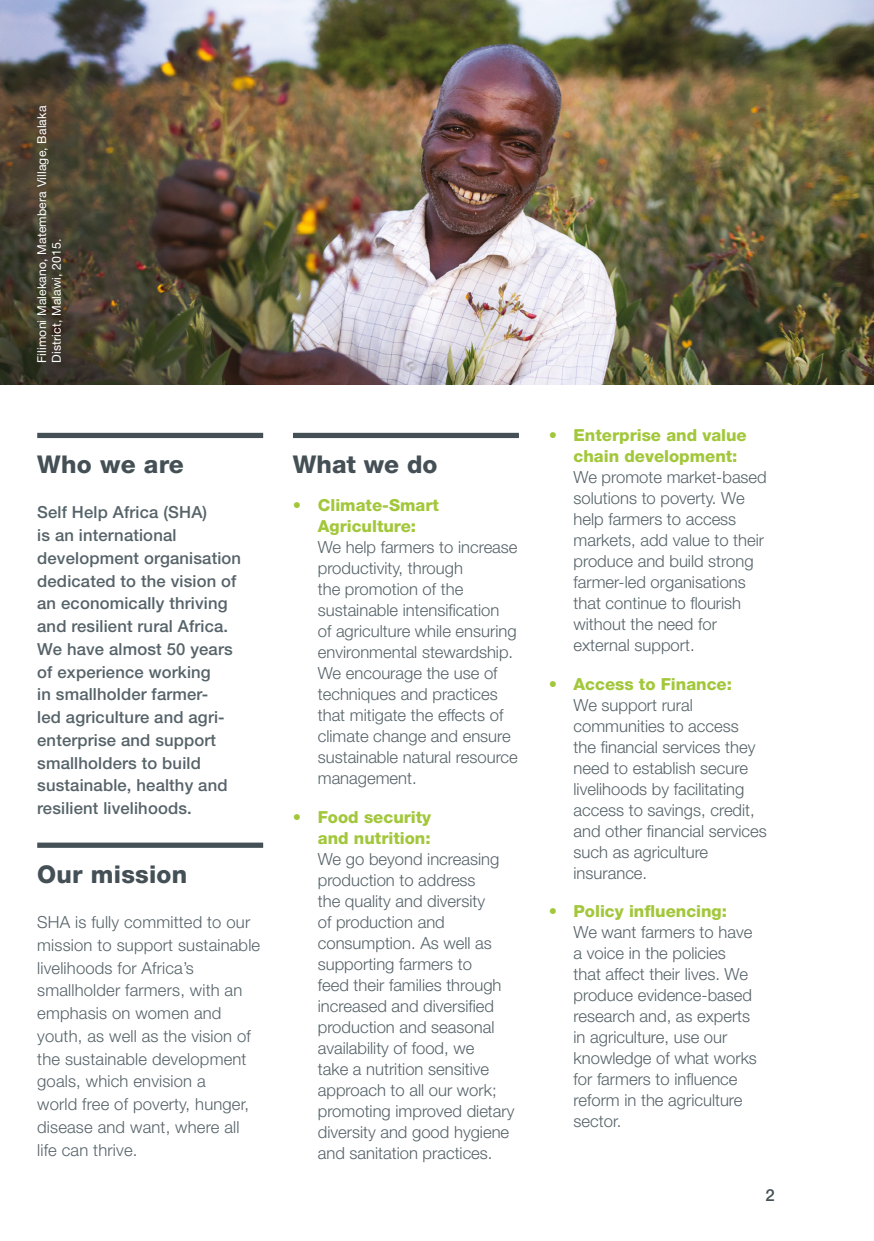
<style>
.page{position:relative;width:874px;height:1241px;background:#fff}
.page>*{position:absolute;margin:0;border:0;box-sizing:border-box;transform-origin:0 0}
.t1{font:800 24.5px "Helvetica Neue LT Std";letter-spacing:.01em;color:#445055}
.t2{font:300 16.62px/21px "Helvetica Neue LT Std";color:#566369}
.t3{font:500 16.62px/22.8px "Helvetica Neue LT Std";letter-spacing:.01em;color:#566369}
.t4{font:800 16.62px/21px "Helvetica Neue LT Std";color:#a2c73a;text-align:center}
.t5{font:500 16.62px "Helvetica Neue LT Std";color:#445055}
.t6{font:12.25px/14.7px "Helvetica Neue LT Std";letter-spacing:.01em;color:#fff}
</style>
<div class="page">
<div style="left:37px;top:433px;width:226px;height:5px;background:#445055"></div>
<div style="left:37px;top:842px;width:226px;height:5px;background:#445055"></div>
<div style="left:293px;top:433px;width:225px;height:5px;background:#445055"></div>
<img style="left:0;top:0;width:873px;height:384px">
<p class="t6" style="left:34px;top:363px;width:258px;rotate:-90deg">Filimoni Malekano, Matembera Village, Balaka<br>District, Malawi, 2015.</p>
<h1 class="t1" style="left:37px;top:449px;width:148px">Who we are</h1>
<p class="t3" style="left:37px;top:501px;width:205px">Self Help Africa (SHA)<br>is an international development organisation dedicated to the vision of an economically thriving and resilient rural Africa.<br>We have almost 50 years of experience working<br>in smallholder farmer-<br>led agriculture and agri&shy;enterprise and support smallholders to build sustainable, healthy and resilient livelihoods.</p>
<h1 class="t1" style="left:37px;top:859px;width:151px">Our mission</h1>
<p class="t2" style="left:37px;top:910px;width:224px;line-height:22.8px">SHA is fully committed to our mission to support sustainable livelihoods for Africa’s smallholder farmers, with an emphasis on women and youth, as well as the vision of the sustainable development goals, which envision a<br>world free of poverty, hunger, disease and want, where all life can thrive.</p>
<h1 class="t1" style="left:293px;top:449px;width:146px">What we do</h1>
<p class="t4" style="left:293px;top:494px;width:147px">• Climate-Smart<br>Agriculture:</p>
<p class="t2" style="left:317px;top:536px;width:201px">We help farmers to increase productivity, through<br>the promotion of the sustainable intensification<br>of agriculture while ensuring environmental stewardship.<br>We encourage the use of techniques and practices that mitigate the effects of climate change and ensure sustainable natural resource management.</p>
<p class="t4" style="left:293px;top:806px;width:140px;text-align:right">• Food security and nutrition:</p>
<p class="t2" style="left:317px;top:847px;width:198px">We go beyond increasing production to address<br>the quality and diversity<br>of production and consumption. As well as supporting farmers to<br>feed their families through increased and diversified production and seasonal availability of food, we<br>take a nutrition sensitive approach to all our work; promoting improved dietary diversity and good hygiene and sanitation practices.</p>
<p class="t4" style="left:573px;top:424px;width:175px;text-align:left;text-indent:-25px">• Enterprise and value chain development:</p>
<p class="t2" style="left:573px;top:466px;width:195px">We promote market-based solutions to poverty. We help farmers to access markets, add value to their produce and build strong farmer-led organisations that continue to flourish without the need for external support.</p>
<p class="t4" style="left:548px;top:673px;width:185px">• Access to Finance:</p>
<p class="t2" style="left:573px;top:693px;width:195px">We support rural communities to access<br>the financial services they need to establish secure livelihoods by facilitating access to savings, credit, and other financial services such as agriculture insurance.</p>
<p class="t4" style="left:548px;top:900px;width:180px">• Policy influencing:</p>
<p class="t2" style="left:573px;top:921px;width:185px">We want farmers to have a voice in the policies that affect their lives. We produce evidence-based research and, as experts in agriculture, use our knowledge of what works for farmers to influence reform in the agriculture sector.</p>
<p class="t5" style="left:765px;top:1185px;width:11px">2</p>
</div>
